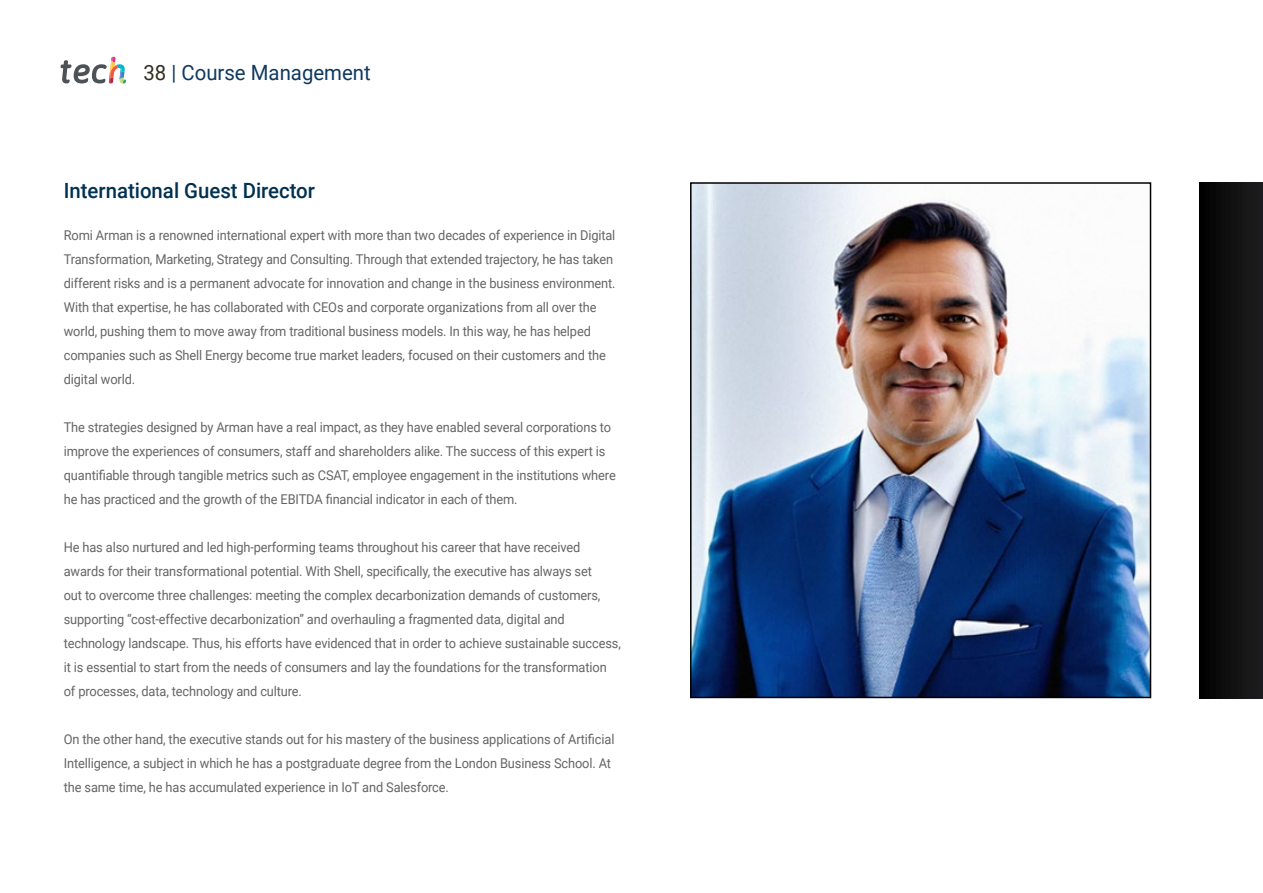
<style>
.page{position:relative;width:1263px;height:893px;background:#fff}
.page>*{position:absolute;margin:0;border:0;box-sizing:border-box;transform-origin:0 0}
.t1{font:500 21px "Roboto";color:#013151}
.t2{font:21px "Roboto";color:#0f395f}
.t3{font:13.5px/24px "Roboto";letter-spacing:-.01em;color:#656565;scale:.95 1}
.s1{color:#312e20}
</style>
<div class="page">
<div style="left:1199px;top:182px;width:64px;height:516px;background:linear-gradient(to right,#000,#1e1e20)"></div>
<img style="left:693px;top:185px;width:455px;height:510px">
<div style="left:690px;top:182px;width:461px;height:516px;border:2px solid #000"></div>
<svg style="left:61px;top:57px;width:65px;height:27px"></svg>
<h1 class="t2" style="left:144px;top:57px;width:229px"><span class="s1">38</span> | Course Management</h1>
<h1 class="t1" style="left:64px;top:176px;width:253px">International Guest Director</h1>
<p class="t3" style="left:64px;top:222px;width:582px">Romi Arman is a renowned international expert with more than two decades of experience in Digital Transformation, Marketing, Strategy and Consulting. Through that extended trajectory, he has taken different risks and is a permanent advocate for innovation and change in the business environment.<br>With that expertise, he has collaborated with CEOs and corporate organizations from all over the world, pushing them to move away from traditional business models. In this way, he has helped companies such as Shell Energy become true market leaders, focused on their customers and the digital world.</p>
<p class="t3" style="left:64px;top:414px;width:583px">The strategies designed by Arman have a real impact, as they have enabled several corporations to improve the experiences of consumers, staff and shareholders alike. The success of this expert is quantifiable through tangible metrics such as CSAT, employee engagement in the institutions where he has practiced and the growth of the EBITDA financial indicator in each of them.</p>
<p class="t3" style="left:64px;top:534px;width:588px">He has also nurtured and led high-performing teams throughout his career that have received awards for their transformational potential. With Shell, specifically, the executive has always set<br>out to overcome three challenges: meeting the complex decarbonization demands of customers, supporting “cost-effective decarbonization” and overhauling a fragmented data, digital and technology landscape. Thus, his efforts have evidenced that in order to achieve sustainable success, it is essential to start from the needs of consumers and lay the foundations for the transformation of processes, data, technology and culture.</p>
<p class="t3" style="left:64px;top:726px;width:581px">On the other hand, the executive stands out for his mastery of the business applications of Artificial<br>Intelligence, a subject in which he has a postgraduate degree from the London Business School. At the same time, he has accumulated experience in IoT and Salesforce.</p>
</div>
